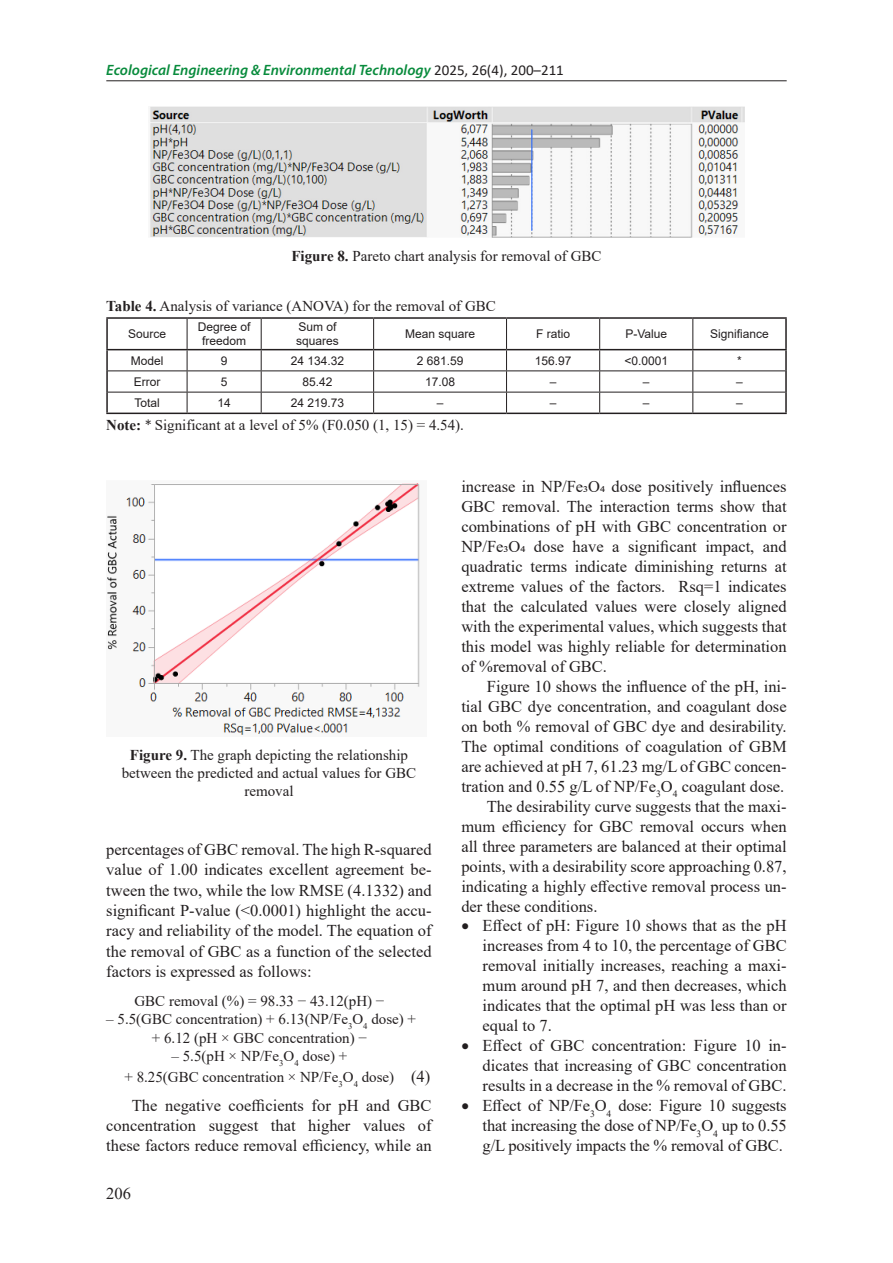
<style>
.page{position:relative;width:893px;height:1263px;background:#fff}
.page>*{position:absolute;margin:0;border:0;box-sizing:border-box;transform-origin:0 0}
.Base_Text{font:16.5px/20px "Times New Roman";color:#231f20;text-align:justify}
.wzory_paragraf{font:15px "Times New Roman";color:#231f20}
.Figure{font:15px/18px "Times New Roman";color:#231f20;text-align:center}
.t1{font:italic 600 15px "Myriad Pro";color:#088b3c}
.Table{font:15px "Times New Roman";color:#231f20}
.Comments{font:15px "Times New Roman";color:#231f20}
.Normalny{font:12px/14.4px "Arial";color:#231f20;text-align:center}
.s1{font-family:"Calibri";font-weight:400;font-style:normal;color:#231f20}
.s2{font-weight:700}
.s3{font-family:"Cambria Math"}
.s4{font-size:16.5px}
</style>
<div class="page">
<hr style="left:106px;top:80px;width:681px;height:1px;background:#231f20">
<hr style="left:106px;top:319px;width:2px;height:30px;background:#231f20">
<hr style="left:785px;top:319px;width:2px;height:30px;background:#231f20">
<hr style="left:106px;top:350px;width:2px;height:21px;background:#231f20">
<hr style="left:785px;top:350px;width:2px;height:21px;background:#231f20">
<hr style="left:106px;top:371px;width:2px;height:21px;background:#231f20">
<hr style="left:785px;top:371px;width:2px;height:21px;background:#231f20">
<hr style="left:106px;top:392px;width:2px;height:21px;background:#231f20">
<hr style="left:785px;top:392px;width:2px;height:21px;background:#231f20">
<hr style="left:106px;top:413px;width:81px;height:1px;background:#231f20">
<hr style="left:187px;top:413px;width:74px;height:1px;background:#231f20">
<hr style="left:261px;top:413px;width:113px;height:1px;background:#231f20">
<hr style="left:374px;top:413px;width:132px;height:1px;background:#231f20">
<hr style="left:506px;top:413px;width:94px;height:1px;background:#231f20">
<hr style="left:600px;top:413px;width:93px;height:1px;background:#231f20">
<hr style="left:693px;top:413px;width:94px;height:1px;background:#231f20">
<hr style="left:187px;top:319px;width:1px;height:30px;background:#231f20">
<hr style="left:261px;top:319px;width:1px;height:30px;background:#231f20">
<hr style="left:373px;top:319px;width:1px;height:30px;background:#231f20">
<hr style="left:506px;top:319px;width:1px;height:30px;background:#231f20">
<hr style="left:599px;top:319px;width:1px;height:30px;background:#231f20">
<hr style="left:692px;top:319px;width:1px;height:30px;background:#231f20">
<hr style="left:108px;top:370px;width:79px;height:1px;background:#231f20">
<hr style="left:187px;top:370px;width:74px;height:1px;background:#231f20">
<hr style="left:261px;top:370px;width:113px;height:1px;background:#231f20">
<hr style="left:374px;top:370px;width:132px;height:1px;background:#231f20">
<hr style="left:506px;top:370px;width:94px;height:1px;background:#231f20">
<hr style="left:600px;top:370px;width:93px;height:1px;background:#231f20">
<hr style="left:693px;top:370px;width:92px;height:1px;background:#231f20">
<hr style="left:108px;top:392px;width:79px;height:1px;background:#231f20">
<hr style="left:187px;top:392px;width:74px;height:1px;background:#231f20">
<svg style="left:187px;top:350px;width:1px;height:63px"></svg>
<hr style="left:261px;top:392px;width:113px;height:1px;background:#231f20">
<svg style="left:261px;top:350px;width:1px;height:63px"></svg>
<hr style="left:374px;top:392px;width:132px;height:1px;background:#231f20">
<svg style="left:373px;top:350px;width:1px;height:63px"></svg>
<hr style="left:506px;top:392px;width:94px;height:1px;background:#231f20">
<svg style="left:506px;top:350px;width:1px;height:63px"></svg>
<hr style="left:600px;top:392px;width:93px;height:1px;background:#231f20">
<svg style="left:599px;top:350px;width:1px;height:63px"></svg>
<hr style="left:693px;top:392px;width:92px;height:1px;background:#231f20">
<svg style="left:692px;top:350px;width:1px;height:63px"></svg>
<hr style="left:106px;top:317px;width:81px;height:2px;background:#231f20">
<hr style="left:187px;top:317px;width:74px;height:2px;background:#231f20">
<hr style="left:261px;top:317px;width:113px;height:2px;background:#231f20">
<hr style="left:374px;top:317px;width:132px;height:2px;background:#231f20">
<hr style="left:506px;top:317px;width:94px;height:2px;background:#231f20">
<hr style="left:600px;top:317px;width:93px;height:2px;background:#231f20">
<hr style="left:693px;top:317px;width:94px;height:2px;background:#231f20">
<hr style="left:106px;top:349px;width:81px;height:1px;background:#231f20">
<hr style="left:187px;top:349px;width:74px;height:1px;background:#231f20">
<hr style="left:261px;top:349px;width:113px;height:1px;background:#231f20">
<hr style="left:374px;top:349px;width:132px;height:1px;background:#231f20">
<hr style="left:506px;top:349px;width:94px;height:1px;background:#231f20">
<hr style="left:600px;top:349px;width:93px;height:1px;background:#231f20">
<hr style="left:693px;top:349px;width:94px;height:1px;background:#231f20">
<img style="left:150px;top:106px;width:594px;height:132px">
<img style="left:107px;top:483px;width:313px;height:252px">
<p class="t1" style="left:106px;top:60px;width:459px">Ecological Engineering &amp; Environmental Technology <span class="s1">2025, 26(4), 200–211</span></p>
<p class="Figure" style="left:291px;top:246px;width:312px"><span class="s2">Figure 8.</span> Pareto chart analysis for removal of GBC</p>
<p class="Table" style="left:106px;top:296px;width:391px"><span class="s2">Table 4.</span> Analysis of variance (ANOVA) for the removal of GBC</p>
<p class="Normalny" style="left:128px;top:327px;width:40px">Source</p>
<p class="Normalny" style="left:198px;top:319px;width:54px">Degree of freedom</p>
<p class="Normalny" style="left:298px;top:319px;width:40px">Sum of</p>
<p class="Normalny" style="left:405px;top:327px;width:72px">Mean square</p>
<p class="Normalny" style="left:536px;top:327px;width:36px">F ratio</p>
<p class="Normalny" style="left:625px;top:327px;width:43px">P-Value</p>
<p class="Normalny" style="left:710px;top:327px;width:60px">Signifiance</p>
<p class="Normalny" style="left:296px;top:334px;width:44px">squares</p>
<p class="Normalny" style="left:131px;top:353px;width:34px">Model</p>
<p class="Normalny" style="left:221px;top:353px;width:8px">9</p>
<p class="Normalny" style="left:291px;top:353px;width:55px">24 134.32</p>
<p class="Normalny" style="left:417px;top:353px;width:48px">2 681.59</p>
<p class="Normalny" style="left:535px;top:353px;width:38px">156.97</p>
<p class="Normalny" style="left:624px;top:353px;width:45px">&lt;0.0001</p>
<p class="Normalny" style="left:737px;top:353px;width:6px">*</p>
<p class="Normalny" style="left:134px;top:374px;width:28px">Error</p>
<p class="Normalny" style="left:221px;top:374px;width:8px">5</p>
<p class="Normalny" style="left:302px;top:374px;width:32px">85.42</p>
<p class="Normalny" style="left:425px;top:374px;width:32px">17.08</p>
<p class="Normalny" style="left:550px;top:374px;width:8px">–</p>
<p class="Normalny" style="left:643px;top:374px;width:8px">–</p>
<p class="Normalny" style="left:736px;top:374px;width:8px">–</p>
<p class="Normalny" style="left:134px;top:396px;width:27px">Total</p>
<p class="Normalny" style="left:217px;top:396px;width:15px">14</p>
<p class="Normalny" style="left:291px;top:396px;width:55px">24 219.73</p>
<p class="Normalny" style="left:437px;top:396px;width:8px">–</p>
<p class="Normalny" style="left:550px;top:396px;width:8px">–</p>
<p class="Normalny" style="left:643px;top:396px;width:8px">–</p>
<p class="Normalny" style="left:736px;top:396px;width:8px">–</p>
<p class="Comments" style="left:106px;top:415px;width:359px"><span class="s2">Note:</span> <span class="s3">*</span> Significant at a level of 5% (F0.050 (1, 15) = 4.54).</p>
<p class="Figure" style="left:122px;top:746px;width:296px"><span class="s2">Figure 9.</span> The graph depicting the relationship between the predicted and actual values for GBC removal</p>
<p class="Base_Text" style="left:106px;top:839px;width:327px;line-height:20.4px">percentages of GBC removal. The high R-squared value of 1.00 indicates excellent agreement be&shy;tween the two, while the low RMSE (4.1332) and significant P-value (&lt;0.0001) highlight the accu&shy;racy and reliability of the model. The equation of the removal of GBC as a function of the selected factors is expressed as follows:</p>
<p class="wzory_paragraf" style="left:134px;top:990px;width:251px">GBC removal (%) = 98.33 − 43.12(pH) −</p>
<p class="wzory_paragraf" style="left:106px;top:1009px;width:311px">– 5.5(GBC concentration) + 6.13(NP/Fe<sub>3</sub>O<sub>4</sub> dose) +</p>
<p class="wzory_paragraf" style="left:152px;top:1027px;width:216px">+ 6.12 (pH × GBC concentration) −</p>
<p class="wzory_paragraf" style="left:172px;top:1046px;width:177px">– 5.5(pH × NP/Fe<sub>3</sub>O<sub>4</sub> dose) +</p>
<p class="wzory_paragraf" style="left:124px;top:1066px;width:307px">+ 8.25(GBC concentration × NP/Fe<sub>3</sub>O<sub>4</sub> dose) <span class="s4">(4)</span></p>
<p class="Base_Text" style="left:106px;top:1094px;width:327px;line-height:20.4px;text-indent:26px">The negative coefficients for pH and GBC concentration suggest that higher values of these factors reduce removal efficiency, while an</p>
<p class="Base_Text" style="left:106px;top:1183px;width:26px">206</p>
<p class="Base_Text" style="left:461px;top:476px;width:327px">increase in NP/Fe₃O₄ dose positively influences GBC removal. The interaction terms show that combinations of pH with GBC concentration or NP/Fe₃O₄ dose have a significant impact, and quadratic terms indicate diminishing returns at extreme values of the factors. Rsq=1 indicates that the calculated values were closely aligned with the experimental values, which suggests that this model was highly reliable for determination of %removal of GBC.</p>
<p class="Base_Text" style="left:461px;top:676px;width:327px;text-indent:26px">Figure 10 shows the influence of the pH, ini&shy;tial GBC dye concentration, and coagulant dose on both % removal of GBC dye and desirability.<br>The optimal conditions of coagulation of GBM are achieved at pH 7, 61.23 mg/L of GBC concen&shy;tration and 0.55 g/L of NP/Fe<sub>3</sub>O<sub>4</sub> coagulant dose.</p>
<p class="Base_Text" style="left:461px;top:795px;width:327px;text-indent:26px">The desirability curve suggests that the maxi&shy;mum efficiency for GBC removal occurs when all three parameters are balanced at their optimal points, with a desirability score approaching 0.87, indicating a highly effective removal process un&shy;der these conditions.</p>
<p class="Base_Text" style="left:483px;top:915px;width:306px;text-indent:-21px">• Effect of pH: Figure 10 shows that as the pH increases from 4 to 10, the percentage of GBC removal initially increases, reaching a maxi&shy;mum around pH 7, and then decreases, which indicates that the optimal pH was less than or equal to 7.</p>
<p class="Base_Text" style="left:483px;top:1035px;width:306px;text-indent:-21px">• Effect of GBC concentration: Figure 10 in&shy;dicates that increasing of GBC concentration results in a decrease in the % removal of GBC.</p>
<p class="Base_Text" style="left:483px;top:1095px;width:306px;text-indent:-21px">• Effect of NP/Fe<sub>3</sub>O<sub>4</sub> dose: Figure 10 suggests that increasing the dose of NP/Fe<sub>3</sub>O<sub>4</sub> up to 0.55 g/L positively impacts the % removal of GBC.</p>
</div>
